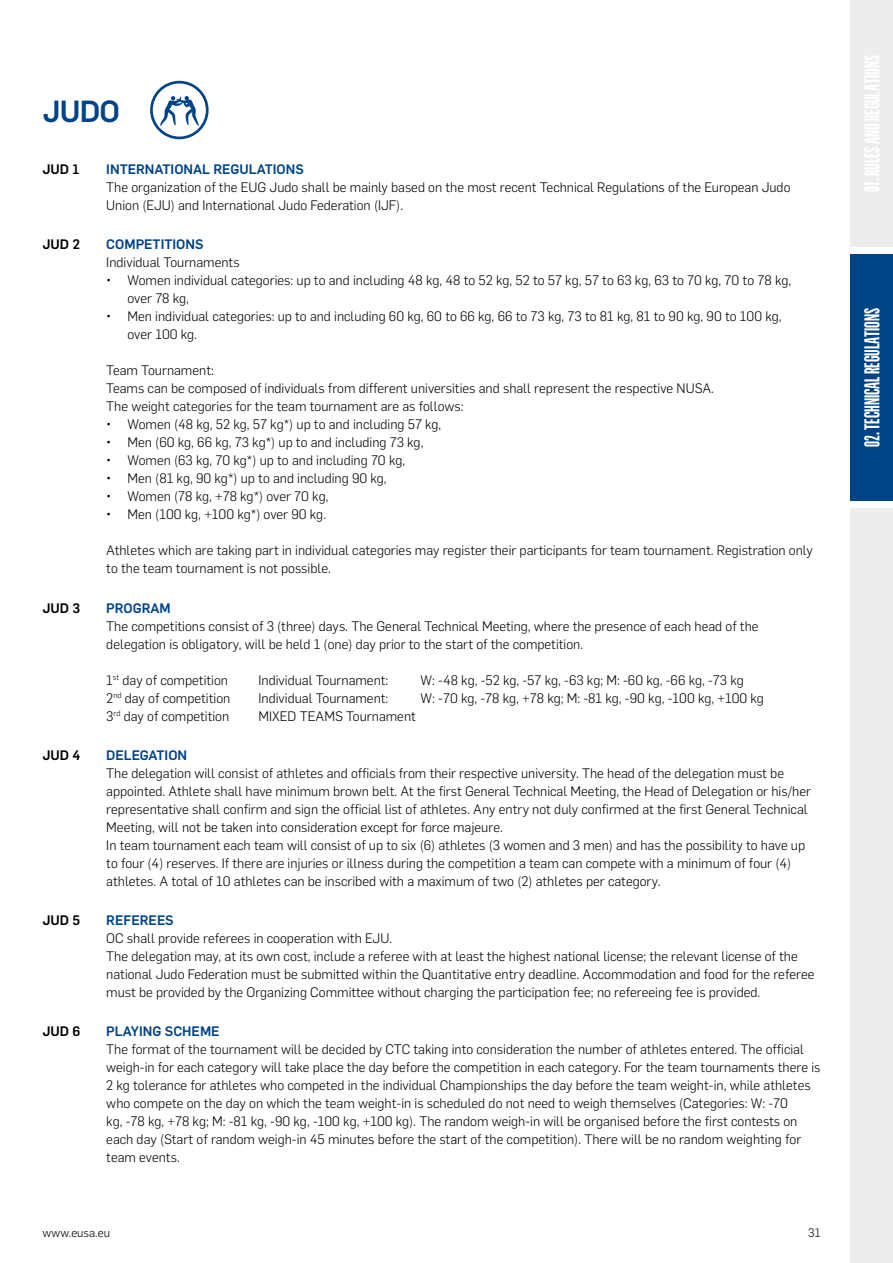
<style>
.page{position:relative;width:893px;height:1263px;background:#fff}
.page>*{position:absolute;margin:0;border:0;box-sizing:border-box;transform-origin:0 0}
.t1{font:500 30px "Flama";color:#048}
.t2{font:600 21px "Flama Ultracondensed";color:#fff}
.t3{font:300 13.5px/18px "Flama";color:#000}
.t4{font:500 13.5px "Flama";color:#048}
.t5{font:500 13.5px "Flama";color:#000}
.t6{font:300 12px "Flama";color:#000}
</style>
<div class="page">
<div style="left:850px;top:0;width:43px;height:247px;background:#ededed"></div>
<div style="left:850px;top:254px;width:43px;height:247px;background:#048"></div>
<div style="left:850px;top:508px;width:43px;height:755px;background:#ededed"></div>
<div style="left:150px;top:81px;width:59px;height:58px;border:3px solid #048;border-radius:50%"></div>
<svg style="left:160px;top:96px;width:39px;height:30px"></svg>
<h1 class="t1" style="left:43px;top:90px;width:79px">JUDO</h1>
<p class="t5" style="left:43px;top:160px;width:39px">JUD 1</p>
<p class="t4" style="left:106px;top:160px;width:199px">INTERNATIONAL REGULATIONS</p>
<p class="t3" style="left:106px;top:178px;width:686px">The organization of the EUG Judo shall be mainly based on the most recent Technical Regulations of the European Judo<br>Union (EJU) and International Judo Federation (IJF).</p>
<p class="t5" style="left:43px;top:235px;width:39px">JUD 2</p>
<p class="t4" style="left:106px;top:235px;width:99px">COMPETITIONS</p>
<p class="t3" style="left:106px;top:253px;width:135px">Individual Tournaments</p>
<p class="t3" style="left:128px;top:271px;width:665px;text-indent:-21px">• Women individual categories: up to and including 48 kg, 48 to 52 kg, 52 to 57 kg, 57 to 63 kg, 63 to 70 kg, 70 to 78 kg, over 78 kg,</p>
<p class="t3" style="left:128px;top:307px;width:655px;text-indent:-21px">• Men individual categories: up to and including 60 kg, 60 to 66 kg, 66 to 73 kg, 73 to 81 kg, 81 to 90 kg, 90 to 100 kg, over 100 kg.</p>
<p class="t3" style="left:106px;top:361px;width:609px">Team Tournament:<br>Teams can be composed of individuals from different universities and shall represent the respective NUSA.<br>The weight categories for the team tournament are as follows:</p>
<p class="t3" style="left:106px;top:415px;width:337px">• Women (48 kg, 52 kg, 57 kg*) up to and including 57 kg,</p>
<p class="t3" style="left:106px;top:433px;width:319px">• Men (60 kg, 66 kg, 73 kg*) up to and including 73 kg,</p>
<p class="t3" style="left:106px;top:451px;width:300px">• Women (63 kg, 70 kg*) up to and including 70 kg,</p>
<p class="t3" style="left:106px;top:469px;width:282px">• Men (81 kg, 90 kg*) up to and including 90 kg,</p>
<p class="t3" style="left:106px;top:487px;width:224px">• Women (78 kg, +78 kg*) over 70 kg,</p>
<p class="t3" style="left:106px;top:505px;width:221px">• Men (100 kg, +100 kg*) over 90 kg.</p>
<p class="t3" style="left:106px;top:541px;width:708px">Athletes which are taking part in individual categories may register their participants for team tournament. Registration only to the team tournament is not possible.</p>
<p class="t5" style="left:43px;top:598px;width:39px">JUD 3</p>
<p class="t4" style="left:106px;top:598px;width:66px">PROGRAM</p>
<p class="t3" style="left:106px;top:616px;width:654px">The competitions consist of 3 (three) days. The General Technical Meeting, where the presence of each head of the delegation is obligatory, will be held 1 (one) day prior to the start of the competition.</p>
<p class="t3" style="left:106px;top:670px;width:123px">1<sup>st</sup> day of competition</p>
<p class="t3" style="left:259px;top:670px;width:131px">Individual Tournament:</p>
<p class="t3" style="left:421px;top:670px;width:325px">W: -48 kg, -52 kg, -57 kg, -63 kg; M: -60 kg, -66 kg, -73 kg</p>
<p class="t3" style="left:106px;top:688px;width:126px">2<sup>nd</sup> day of competition</p>
<p class="t3" style="left:259px;top:688px;width:131px">Individual Tournament:</p>
<p class="t3" style="left:421px;top:688px;width:345px">W: -70 kg, -78 kg, +78 kg; M: -81 kg, -90 kg, -100 kg, +100 kg</p>
<p class="t3" style="left:106px;top:706px;width:124px">3<sup>rd</sup> day of competition</p>
<p class="t3" style="left:259px;top:706px;width:159px">MIXED TEAMS Tournament</p>
<p class="t5" style="left:43px;top:745px;width:40px">JUD 4</p>
<p class="t4" style="left:106px;top:745px;width:82px">DELEGATION</p>
<p class="t3" style="left:106px;top:763px;width:706px">The delegation will consist of athletes and officials from their respective university. The head of the delegation must be appointed. Athlete shall have minimum brown belt. At the first General Technical Meeting, the Head of Delegation or his/her representative shall confirm and sign the official list of athletes. Any entry not duly confirmed at the first General Technical Meeting, will not be taken into consideration except for force majeure.<br>In team tournament each team will consist of up to six (6) athletes (3 women and 3 men) and has the possibility to have up to four (4) reserves. If there are injuries or illness during the competition a team can compete with a minimum of four (4) athletes. A total of 10 athletes can be inscribed with a maximum of two (2) athletes per category.</p>
<p class="t5" style="left:43px;top:911px;width:39px">JUD 5</p>
<p class="t4" style="left:106px;top:911px;width:69px">REFEREES</p>
<p class="t3" style="left:106px;top:929px;width:710px">OC shall provide referees in cooperation with EJU.<br>The delegation may, at its own cost, include a referee with at least the highest national license; the relevant license of the national Judo Federation must be submitted within the Quantitative entry deadline. Accommodation and food for the referee must be provided by the Organizing Committee without charging the participation fee; no refereeing fee is provided.</p>
<p class="t5" style="left:43px;top:1022px;width:39px">JUD 6</p>
<p class="t4" style="left:106px;top:1022px;width:115px">PLAYING SCHEME</p>
<p class="t3" style="left:106px;top:1040px;width:716px">The format of the tournament will be decided by CTC taking into consideration the number of athletes entered. The official weigh-in for each category will take place the day before the competition in each category. For the team tournaments there is 2 kg tolerance for athletes who competed in the individual Championships the day before the team weight-in, while athletes who compete on the day on which the team weight-in is scheduled do not need to weigh themselves (Categories: W: -70<br>kg, -78 kg, +78 kg; M: -81 kg, -90 kg, -100 kg, +100 kg). The random weigh-in will be organised before the first contests on each day (Start of random weigh-in 45 minutes before the start of the competition). There will be no random weighting for team events.</p>
<p class="t6" style="left:43px;top:1225px;width:69px">www.eusa.eu</p>
<p class="t6" style="left:808px;top:1225px;width:14px">31</p>
<h2 class="t2" style="left:859px;top:447px;width:140px;rotate:-90deg">02. TECHNICAL REGULATIONS</h2>
</div>
